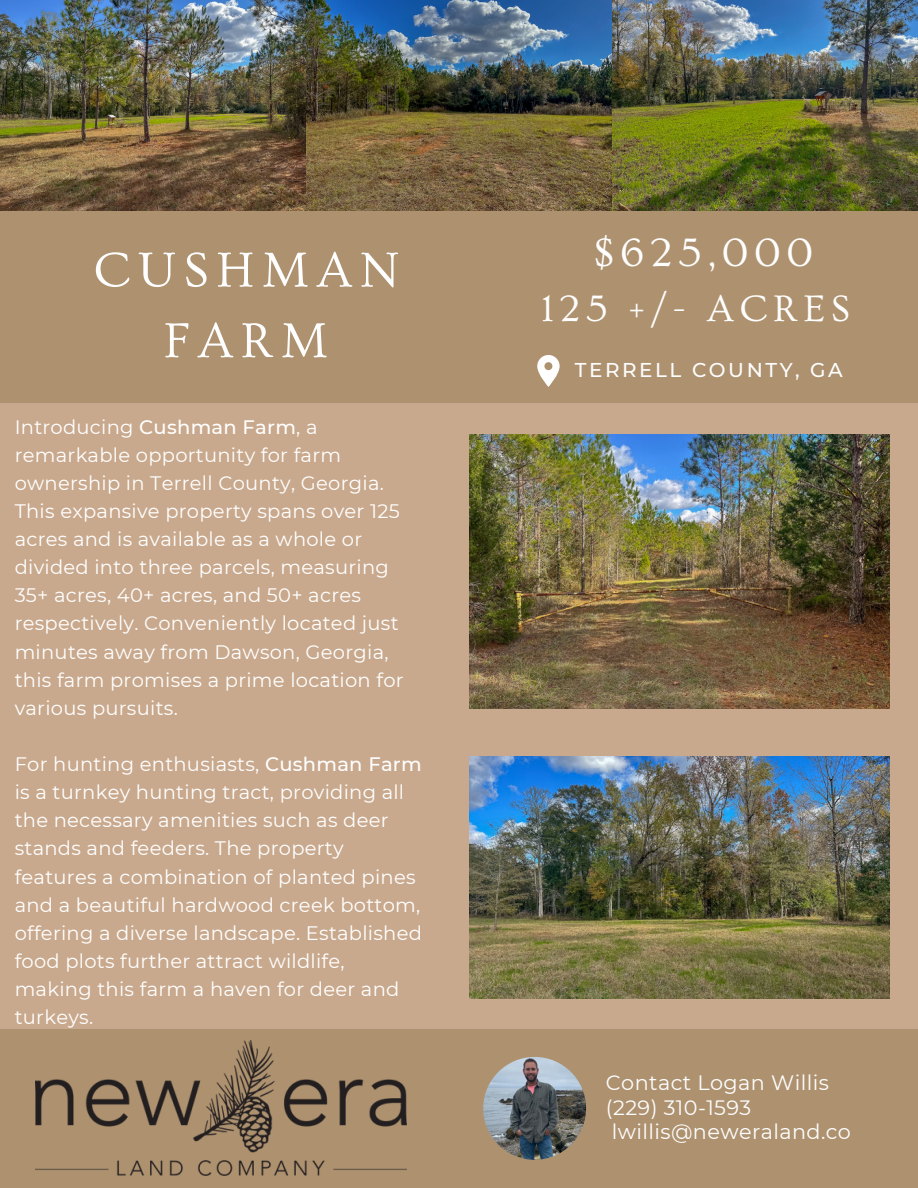
<style>
.page{position:relative;width:918px;height:1188px;background:#c9a98d}
.page>*{position:absolute;margin:0;border:0;box-sizing:border-box;transform-origin:0 0}
.t1{font:51.15px/70.7px "Ovo";letter-spacing:.145em;color:#fefefe;text-align:center}
.t2{font:41.7px "Ovo";letter-spacing:.15em;color:#fefefe}
.t3{font:38.7px "Ovo";letter-spacing:.145em;color:#fefefe}
.t4{font:20.7px "Montserrat";letter-spacing:.02em;color:#fefefe}
.t5{font:500 19.95px "Montserrat";letter-spacing:.13em;color:#fefefe}
.t6{font:19.5px/28.2px "Montserrat";letter-spacing:.015em;color:#fff}
.s1{font-weight:500}
</style>
<div class="page">
<img style="left:0;top:0;width:918px;height:211px">
<div style="left:0;top:211px;width:918px;height:192px;background:#ae9270"></div>
<div style="left:0;top:1030px;width:918px;height:158px;background:#ae9270"></div>
<img style="left:470px;top:434px;width:419px;height:275px">
<img style="left:470px;top:756px;width:419px;height:242px">
<svg style="left:537px;top:355px;width:23px;height:31px"></svg>
<img style="left:483px;top:1057px;width:103px;height:103px;border-radius:50%">
<img style="left:35px;top:1041px;width:372px;height:135px">
<p class="t1" style="left:93px;top:236px;width:307px">CUSHMAN<br>FARM</p>
<p class="t6" style="left:15px;top:412px;width:390px">Introducing <span class="s1">Cushman Farm</span>, a remarkable opportunity for farm ownership in Terrell County, Georgia.<br>This expansive property spans over 125 acres and is available as a whole or divided into three parcels, measuring 35+ acres, 40+ acres, and 50+ acres respectively. Conveniently located just minutes away from Dawson, Georgia, this farm promises a prime location for various pursuits.</p>
<p class="t6" style="left:15px;top:750px;width:409px">For hunting enthusiasts, <span class="s1">Cushman Farm </span>is a turnkey hunting tract, providing all the necessary amenities such as deer stands and feeders. The property features a combination of planted pines and a beautiful hardwood creek bottom, offering a diverse landscape. Established food plots further attract wildlife, making this farm a haven for deer and turkeys.</p>
<p class="t2" style="left:593px;top:230px;width:221px">$625,000</p>
<p class="t3" style="left:541px;top:288px;width:311px">125 +/- ACRES</p>
<p class="t5" style="left:575px;top:358px;width:269px">TERRELL COUNTY, GA</p>
<p class="t4" style="left:606px;top:1070px;width:224px">Contact Logan Willis</p>
<p class="t4" style="left:606px;top:1095px;width:147px">(229) 310-1593</p>
<p class="t4" style="left:612px;top:1119px;width:241px">lwillis@neweraland.co</p>
</div>
